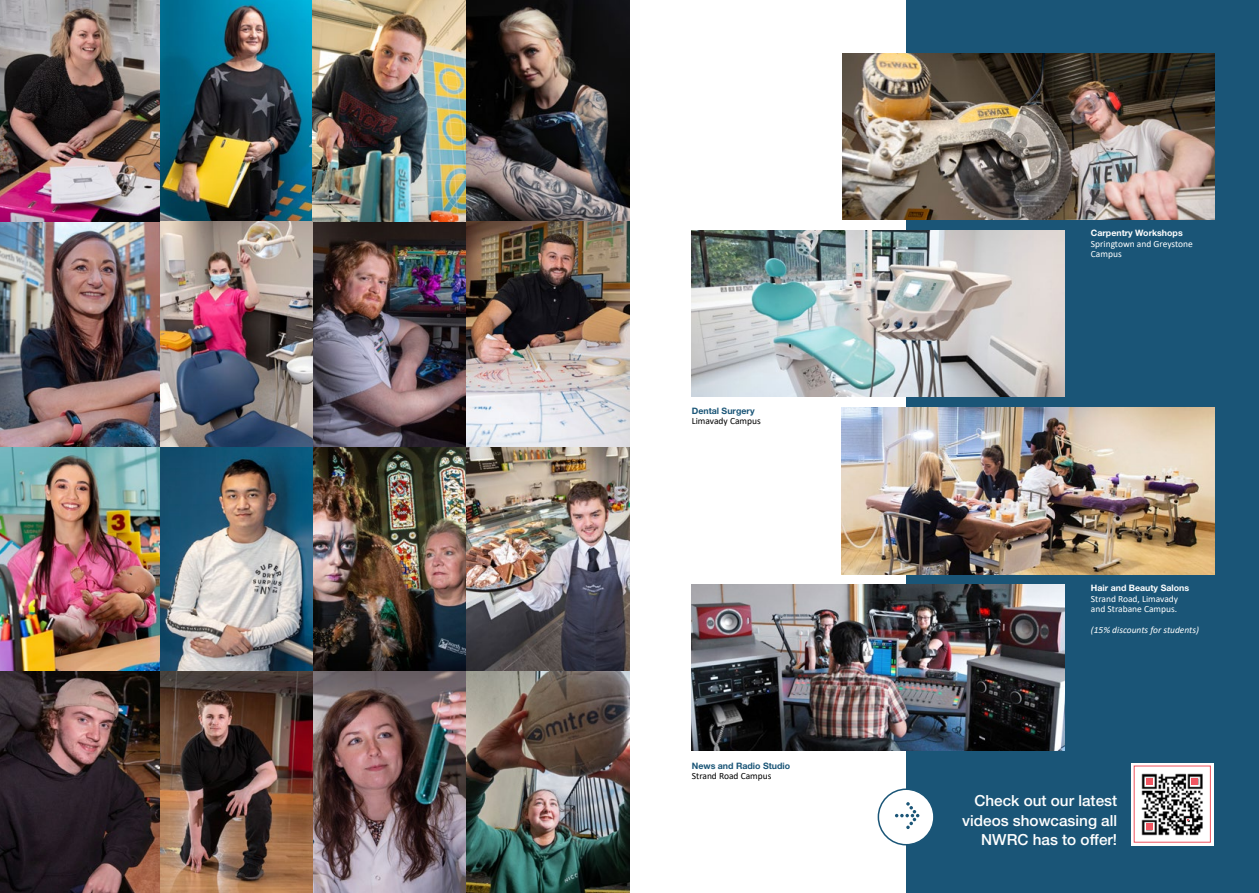
<style>
.page{position:relative;width:1259px;height:893px;background:#fff}
.page>*{position:absolute;margin:0;border:0;box-sizing:border-box;transform-origin:0 0}
.Body_Text{font:500 15.3px/19.5px "Helvetica Neue LT Std";color:#fff;text-align:right}
.Body_Text-2{font:9.45px/10.5px "Calibri";color:#fff}
.Body_Text-3{font:9.45px "Calibri";color:#000}
.Body_Text-4{font:italic 9.45px "Calibri";color:#fff}
.Body_Text-5{font:700 8.85px "Helvetica Neue LT Std";color:#fff}
.Body_Text-6{font:700 8.85px "Helvetica Neue LT Std";color:#1a5577}
</style>
<div class="page">
<img style="left:0;top:0;width:629px;height:893px">
<div style="left:907px;top:0;width:352px;height:893px;background:#1a5577"></div>
<img style="left:842px;top:54px;width:372px;height:165px">
<img style="left:692px;top:230px;width:372px;height:167px">
<img style="left:842px;top:407px;width:372px;height:167px">
<img style="left:692px;top:585px;width:372px;height:165px">
<div style="left:1131px;top:763px;width:82px;height:82px;background:#fff"></div>
<img style="left:1141px;top:773px;width:62px;height:63px">
<div style="left:1133px;top:765px;width:78px;height:78px;border:1px solid #f05662"></div>
<svg style="left:1146px;top:778px;width:6px;height:6px"></svg>
<div style="left:1146px;top:823px;width:6px;height:7px;background:#f05662"></div>
<svg style="left:1191px;top:778px;width:6px;height:6px"></svg>
<div style="left:877px;top:788px;width:57px;height:57px;background:#fff;border:2px solid #1a5577;border-radius:50%"></div>
<svg style="left:895px;top:802px;width:24px;height:27px"></svg>
<p class="Body_Text-6" style="left:692px;top:405px;width:64px">Dental Surgery</p>
<p class="Body_Text-3" style="left:692px;top:415px;width:70px">Limavady Campus</p>
<p class="Body_Text-6" style="left:692px;top:760px;width:100px">News and Radio Studio</p>
<p class="Body_Text-3" style="left:692px;top:769px;width:81px">Strand Road Campus</p>
<p class="Body_Text-5" style="left:1091px;top:228px;width:93px">Carpentry Workshops</p>
<p class="Body_Text-2" style="left:1091px;top:238px;width:104px">Springtown and Greystone<br>Campus</p>
<p class="Body_Text-5" style="left:1091px;top:582px;width:100px">Hair and Beauty Salons</p>
<p class="Body_Text-2" style="left:1091px;top:593px;width:89px">Strand Road, Limavady and Strabane Campus.</p>
<p class="Body_Text-4" style="left:1091px;top:623px;width:110px">(15% discounts for students)</p>
<p class="Body_Text" style="left:962px;top:791px;width:156px">Check out our latest videos showcasing all<br>NWRC has to offer!</p>
</div>
